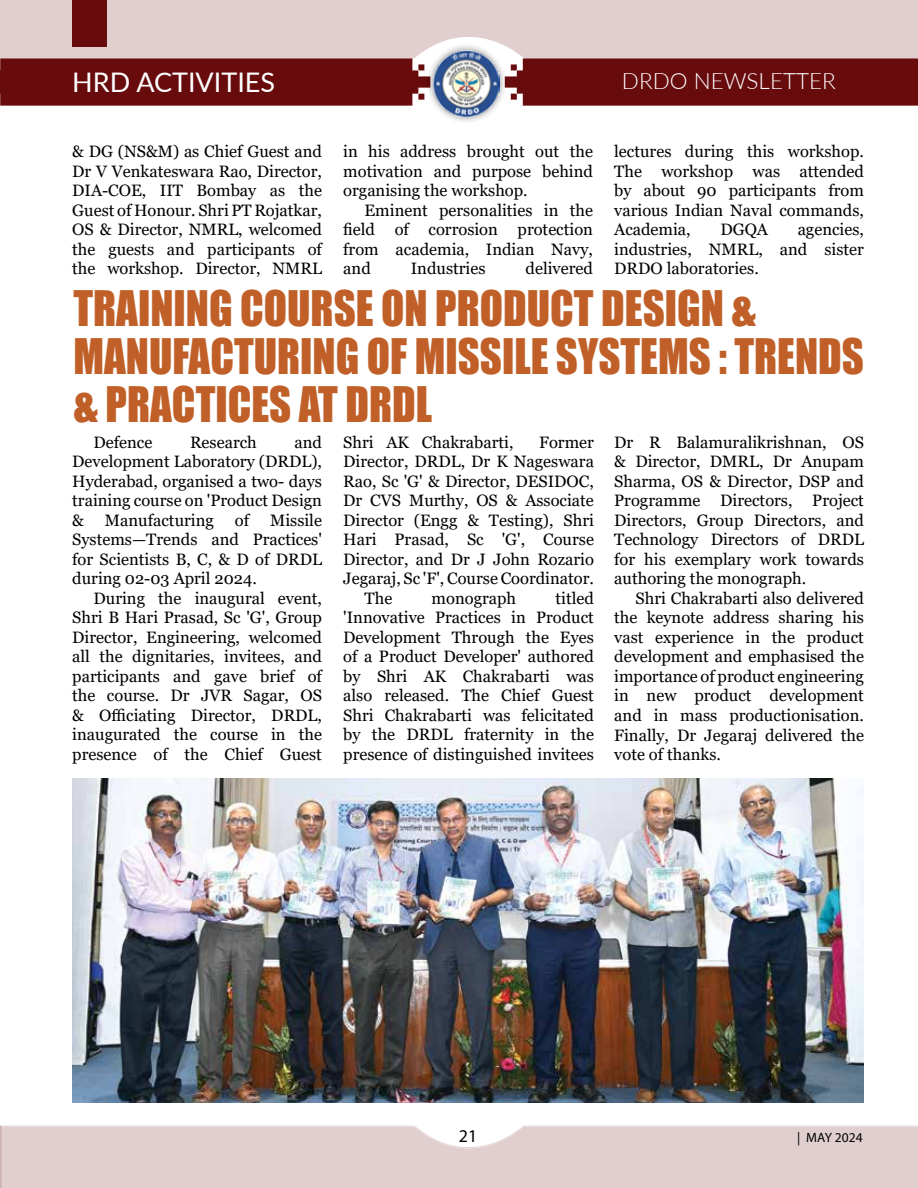
<style>
.page{position:relative;width:918px;height:1188px;background:#fff}
.page>*{position:absolute;margin:0;border:0;box-sizing:border-box;transform-origin:0 0}
.t1{font:45px/48px "Impact";color:#c06028;scale:.95 1}
.t2{font:27px "Lato";color:#fff}
.t3{font:300 22.5px "Lato";color:#fff}
.t4{font:18px "Myriad Pro";color:#000}
.t5{font:16.5px/19.5px "Georgia";color:#000;text-align:justify}
.t6{font:13.5px "Myriad Pro";color:#000}
</style>
<div class="page">
<div style="left:508px;top:59px;width:410px;height:47px;background:#680b0d"></div>
<div style="left:0;top:59px;width:425px;height:47px;background:#680b0d"></div>
<svg style="left:0;top:1125px;width:918px;height:2px;background:#f0e7e7"></svg>
<div style="left:0;top:1127px;width:918px;height:61px;background:#e1cfcf"></div>
<div style="left:0;top:0;width:918px;height:59px;background:#e1cfcf"></div>
<div style="left:425px;top:43px;width:83px;height:82px;background:#000;opacity:.5"></div>
<img style="left:434px;top:51px;width:65px;height:66px">
<div style="left:73px;top:0;width:34px;height:46px;background:#680b0d"></div>
<img style="left:72px;top:779px;width:792px;height:324px">
<h2 class="t2" style="left:72px;top:63px;width:204px">HRD ACTIVITIES</h2>
<p class="t5" style="left:72px;top:142px;width:251px">&amp; DG (NS&amp;M) as Chief Guest and Dr V Venkateswara Rao, Director, DIA-COE, IIT Bombay as the Guest of Honour. Shri PT Rojatkar, OS &amp; Director, NMRL, welcomed the guests and participants of the workshop. Director, NMRL</p>
<p class="t5" style="left:343px;top:142px;width:251px">in his address brought out the motivation and purpose behind organising the workshop.</p>
<p class="t5" style="left:343px;top:200px;width:251px;text-indent:21px">Eminent personalities in the field of corrosion protection from academia, Indian Navy, and</p>
<p class="t5" style="left:411px;top:259px;width:76px">Industries</p>
<p class="t5" style="left:526px;top:259px;width:69px">delivered</p>
<h3 class="t3" style="left:622px;top:65px;width:215px">DRDO NEWSLETTER</h3>
<p class="t5" style="left:614px;top:142px;width:251px">lectures during this workshop.<br>The workshop was attended by about 90 participants from various Indian Naval commands, Academia,</p>
<p class="t5" style="left:614px;top:220px;width:251px;text-indent:183px">agencies, industries, NMRL, and sister DRDO laboratories.</p>
<p class="t5" style="left:720px;top:220px;width:49px">DGQA</p>
<h1 class="t1" style="left:73px;top:283px;width:834px">TRAINING COURSE ON PRODUCT DESIGN &amp;<br>MANUFACTURING OF MISSILE SYSTEMS : TRENDS &amp; PRACTICES AT DRDL</h1>
<p class="t5" style="left:72px;top:433px;width:251px;text-indent:222px">and Development Laboratory (DRDL), Hyderabad, organised a two- days training course on 'Product Design &amp;</p>
<p class="t5" style="left:94px;top:433px;width:60px">Defence</p>
<p class="t5" style="left:190px;top:433px;width:68px">Research</p>
<p class="t5" style="left:72px;top:511px;width:251px;text-indent:198px">Missile Systems—Trends and Practices' for Scientists B, C, &amp; D of DRDL during 02-03 April 2024.</p>
<p class="t5" style="left:72px;top:589px;width:251px;text-indent:21px">During the inaugural event, Shri B Hari Prasad, Sc 'G', Group Director, Engineering, welcomed all the dignitaries, invitees, and participants and gave brief of the course. Dr JVR Sagar, OS &amp; Officiating Director, DRDL, inaugurated the course in the presence of the Chief Guest</p>
<p class="t5" style="left:105px;top:511px;width:110px">Manufacturing</p>
<p class="t5" style="left:235px;top:511px;width:16px">of</p>
<p class="t5" style="left:343px;top:433px;width:172px">Shri AK Chakrabarti,</p>
<p class="t5" style="left:539px;top:433px;width:56px">Former</p>
<p class="t5" style="left:343px;top:452px;width:252px">Director, DRDL, Dr K Nageswara</p>
<p class="t5" style="left:343px;top:472px;width:252px">Rao, Sc 'G' &amp; Director, DESIDOC,</p>
<p class="t5" style="left:343px;top:491px;width:252px">Dr CVS Murthy, OS &amp; Associate</p>
<p class="t5" style="left:343px;top:511px;width:252px">Director (Engg &amp; Testing), Shri</p>
<p class="t5" style="left:343px;top:530px;width:252px">Hari Prasad, Sc 'G', Course</p>
<p class="t5" style="left:343px;top:550px;width:252px">Director, and Dr J John Rozario</p>
<p class="t5" style="left:343px;top:569px;width:252px">Jegaraj, Sc 'F', Course Coordinator.</p>
<p class="t5" style="left:365px;top:589px;width:29px">The</p>
<p class="t5" style="left:432px;top:589px;width:86px">monograph</p>
<p class="t5" style="left:343px;top:589px;width:252px;text-indent:212px">titled 'Innovative Practices in Product Development Through the Eyes of a Product Developer' authored by Shri AK Chakrabarti was also released. The Chief Guest Shri Chakrabarti was felicitated by the DRDL fraternity in the presence of distinguished invitees</p>
<p class="t5" style="left:614px;top:433px;width:251px">Dr R Balamuralikrishnan, OS &amp; Director, DMRL, Dr Anupam Sharma, OS &amp; Director, DSP and Programme Directors, Project Directors, Group Directors, and Technology Directors of DRDL for his exemplary work towards authoring the monograph.</p>
<p class="t5" style="left:614px;top:589px;width:251px;text-indent:21px">Shri Chakrabarti also delivered the keynote address sharing his vast experience in the product development and emphasised the importance of product engineering in new product development and in mass productionisation.<br>Finally, Dr Jegaraj delivered the vote of thanks.</p>
<p class="t4" style="left:459px;top:1125px;width:20px">21</p>
<p class="t6" style="left:797px;top:1129px;width:67px">| MAY 2024</p>
</div>
